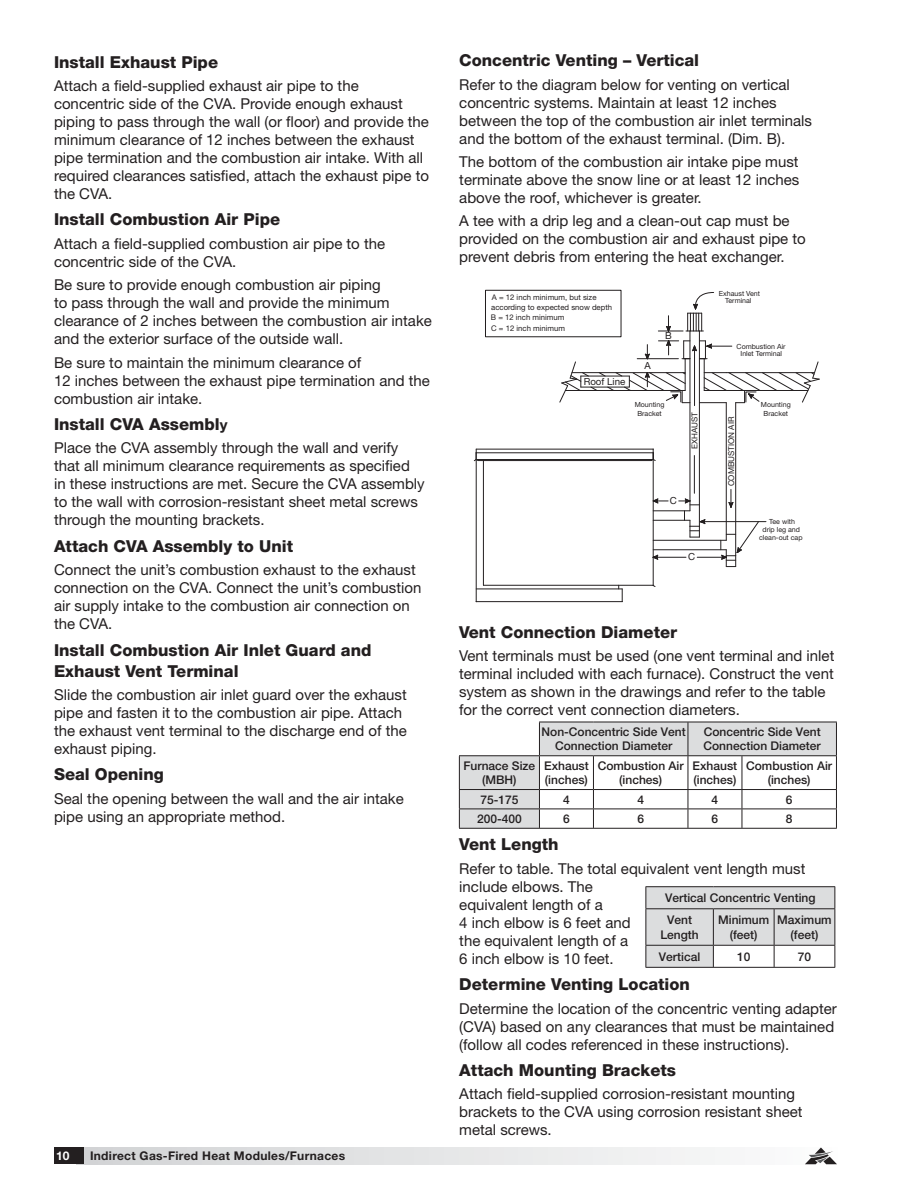
<style>
.page{position:relative;width:918px;height:1188px;background:#fff}
.page>*{position:absolute;margin:0;border:0;box-sizing:border-box;transform-origin:0 0}
.t1{font:800 16.5px/21px "Helvetica Neue LT Std";color:#231f20}
.t2{font:15px/18px "Helvetica Neue LT Std";color:#231f20}
.t3{font:500 12px/14.4px "Helvetica Neue LT Std";color:#231f20;text-align:center}
.t4{font:700 12px "Helvetica Neue LT Std";letter-spacing:.025em;color:#231f20}
.t5{font:700 12px "Helvetica Neue LT Std";color:#fff}
.t6{font:9.75px "Helvetica Neue LT Std";color:#231f20}
.t7{font:8.1px "Helvetica Neue LT Std";color:#231f20}
.t8{font:7.8px/9.6px "Helvetica Neue LT Std";color:#221e1f}
.t9{font:7.05px/7.9px "Helvetica Neue LT Std";color:#231f20;text-align:center}
.s1{font-weight:700;font-size:15px}
</style>
<div class="page">
<div style="left:77px;top:1148px;width:760px;height:16px;background:linear-gradient(to right,#d1d3d4,#fcfcfc)"></div>
<div style="left:54px;top:1148px;width:30px;height:16px;background:#231f20"></div>
<svg style="left:805px;top:1148px;width:32px;height:16px"></svg>
<hr style="left:645px;top:886px;width:68px;height:1px;background:#231f20">
<hr style="left:713px;top:886px;width:122px;height:1px;background:#231f20">
<svg style="left:645px;top:887px;width:190px;height:80px"></svg>
<hr style="left:645px;top:967px;width:190px;height:1px;background:#231f20">
<svg style="left:459px;top:722px;width:378px;height:106px"></svg>
<hr style="left:459px;top:828px;width:378px;height:1px;background:#231f20">
<hr style="left:483px;top:461px;width:1px;height:124px;background:#231f20">
<hr style="left:476px;top:459px;width:1px;height:143px;background:#231f20">
<hr style="left:653px;top:459px;width:1px;height:127px;background:#231f20">
<hr style="left:476px;top:601px;width:146px;height:1px;background:#231f20">
<hr style="left:476px;top:589px;width:146px;height:1px;background:#231f20">
<hr style="left:483px;top:585px;width:170px;height:1px;background:#231f20">
<svg style="left:618px;top:585px;width:5px;height:17px"></svg>
<hr style="left:476px;top:452px;width:177px;height:1px;background:#231f20">
<hr style="left:476px;top:459px;width:177px;height:1px;background:#231f20">
<hr style="left:478px;top:460px;width:173px;height:1px;background:#231f20">
<hr style="left:476px;top:449px;width:177px;height:1px;background:#231f20">
<svg style="left:650px;top:449px;width:6px;height:13px"></svg>
<svg style="left:473px;top:449px;width:6px;height:13px"></svg>
<hr style="left:726px;top:403px;width:1px;height:137px;background:#231f20">
<hr style="left:735px;top:403px;width:1px;height:153px;background:#231f20">
<hr style="left:699px;top:331px;width:1px;height:195px;background:#231f20">
<hr style="left:690px;top:331px;width:1px;height:180px;background:#231f20">
<hr style="left:653px;top:540px;width:73px;height:1px;background:#231f20">
<hr style="left:653px;top:549px;width:73px;height:1px;background:#231f20">
<hr style="left:653px;top:520px;width:37px;height:1px;background:#231f20">
<hr style="left:653px;top:510px;width:37px;height:1px;background:#231f20">
<hr style="left:694px;top:456px;width:1px;height:37px;background:#231f20">
<hr style="left:694px;top:346px;width:1px;height:60px;background:#231f20">
<hr style="left:653px;top:557px;width:33px;height:1px;background:#231f20">
<hr style="left:700px;top:521px;width:66px;height:1px;background:#231f20">
<div style="left:485px;top:290px;width:136px;height:47px;border:1px solid #221e1f"></div>
<svg style="left:652px;top:554px;width:7px;height:6px"></svg>
<svg style="left:652px;top:498px;width:16px;height:6px"></svg>
<svg style="left:679px;top:489px;width:80px;height:78px"></svg>
<svg style="left:658px;top:292px;width:56px;height:40px"></svg>
<svg style="left:559px;top:340px;width:261px;height:63px"></svg>
<p class="t1" style="left:54px;top:53px;width:166px">Install Exhaust Pipe</p>
<p class="t2" style="left:54px;top:78px;width:377px">Attach a field-supplied exhaust air pipe to the concentric side of the CVA. Provide enough exhaust piping to pass through the wall (or floor) and provide the minimum clearance of 12 inches between the exhaust pipe termination and the combustion air intake. With all required clearances satisfied, attach the exhaust pipe to the CVA.</p>
<p class="t1" style="left:54px;top:211px;width:228px">Install Combustion Air Pipe</p>
<p class="t2" style="left:54px;top:236px;width:333px">Attach a field-supplied combustion air pipe to the concentric side of the CVA.</p>
<p class="t2" style="left:54px;top:277px;width:379px">Be sure to provide enough combustion air piping<br>to pass through the wall and provide the minimum clearance of 2 inches between the combustion air intake and the exterior surface of the outside wall.</p>
<p class="t2" style="left:54px;top:355px;width:377px">Be sure to maintain the minimum clearance of<br>12 inches between the exhaust pipe termination and the combustion air intake.</p>
<p class="t1" style="left:54px;top:415px;width:175px">Install CVA Assembl<span class="s1">y</span></p>
<p class="t2" style="left:54px;top:440px;width:372px">Place the CVA assembly through the wall and verify that all minimum clearance requirements as specified in these instructions are met. Secure the CVA assembly to the wall with corrosion-resistant sheet metal screws through the mounting brackets.</p>
<p class="t1" style="left:54px;top:537px;width:241px">Attach CVA Assembly to Unit</p>
<p class="t2" style="left:54px;top:562px;width:369px">Connect the unit’s combustion exhaust to the exhaust connection on the CVA. Connect the unit’s combustion air supply intake to the combustion air connection on the CVA.</p>
<p class="t1" style="left:54px;top:641px;width:319px">Install Combustion Air Inlet Guard and<br>Exhaust Vent Terminal</p>
<p class="t2" style="left:54px;top:687px;width:354px">Slide the combustion air inlet guard over the exhaust pipe and fasten it to the combustion air pipe. Attach the exhaust vent terminal to the discharge end of the exhaust piping.</p>
<p class="t1" style="left:54px;top:766px;width:112px">Seal Opening</p>
<p class="t2" style="left:54px;top:791px;width:351px">Seal the opening between the wall and the air intake pipe using an appropriate method.</p>
<p class="t5" style="left:56px;top:1152px;width:15px">10</p>
<p class="t4" style="left:90px;top:1152px;width:257px">Indirect Gas-Fired Heat Modules/Furnaces</p>
<p class="t1" style="left:459px;top:51px;width:241px">Concentric Venting – Vertical</p>
<p class="t2" style="left:459px;top:76px;width:354px">Refer to the diagram below for venting on vertical concentric systems. Maintain at least 12 inches between the top of the combustion air inlet terminals and the bottom of the exhaust terminal. (Dim. B).</p>
<p class="t2" style="left:459px;top:154px;width:342px;text-align:justify">The bottom of the combustion air intake pipe must terminate above the snow line or at least 12 inches above the roof, whichever is greater.</p>
<p class="t2" style="left:459px;top:213px;width:348px">A tee with a drip leg and a clean-out cap must be provided on the combustion air and exhaust pipe to prevent debris from entering the heat exchanger.</p>
<p class="t8" style="left:491px;top:293px;width:122px">A = 12 inch minimum, but size according to expected snow depth</p>
<p class="t8" style="left:491px;top:313px;width:76px;line-height:10.4px">B = 12 inch minimum<br>C = 12 inch minimum</p>
<p class="t6" style="left:584px;top:378px;width:43px">Roof Line</p>
<p class="t6" style="left:644px;top:362px;width:8px">A</p>
<p class="t6" style="left:665px;top:332px;width:8px">B</p>
<p class="t9" style="left:719px;top:290px;width:43px">Exhaust Vent<br>Terminal</p>
<p class="t9" style="left:737px;top:343px;width:50px">Combustion Air<br>Inlet Terminal</p>
<p class="t9" style="left:635px;top:401px;width:31px;line-height:8.4px">Mounting<br>Bracket</p>
<p class="t9" style="left:761px;top:401px;width:31px;line-height:8.4px">Mounting<br>Bracket</p>
<p class="t7" style="left:692px;top:449px;width:38px;rotate:-90deg">EXHAUST</p>
<p class="t7" style="left:728px;top:486px;width:71px;rotate:-90deg">COMBUSTION AIR</p>
<p class="t6" style="left:670px;top:497px;width:9px">C</p>
<p class="t6" style="left:688px;top:554px;width:9px">C</p>
<p class="t9" style="left:759px;top:518px;width:45px">Tee with<br>drip leg and clean-out cap</p>
<p class="t1" style="left:459px;top:623px;width:220px">Vent Connection Diameter</p>
<p class="t2" style="left:459px;top:648px;width:377px">Vent terminals must be used (one vent terminal and inlet terminal included with each furnace). Construct the vent system as shown in the drawings and refer to the table for the correct vent connection diameters.</p>
<p class="t3" style="left:542px;top:725px;width:146px">Non-Concentric Side Vent<br>Connection Diameter</p>
<p class="t3" style="left:704px;top:725px;width:119px;text-align:left">Concentric Side Vent<br>Connection Diameter</p>
<p class="t3" style="left:464px;top:759px;width:73px">Furnace Size (MBH)</p>
<p class="t3" style="left:544px;top:759px;width:46px;text-align:left">Exhaust (inches)</p>
<p class="t3" style="left:598px;top:759px;width:88px">Combustion Air (inches)</p>
<p class="t3" style="left:693px;top:759px;width:46px;text-align:left">Exhaust (inches)</p>
<p class="t3" style="left:746px;top:759px;width:88px">Combustion Air (inches)</p>
<p class="t3" style="left:480px;top:793px;width:40px">75-175</p>
<p class="t3" style="left:563px;top:793px;width:8px">4</p>
<p class="t3" style="left:637px;top:793px;width:8px">4</p>
<p class="t3" style="left:712px;top:793px;width:8px">4</p>
<p class="t3" style="left:786px;top:793px;width:8px">6</p>
<p class="t3" style="left:477px;top:812px;width:46px">200-400</p>
<p class="t3" style="left:563px;top:812px;width:8px">6</p>
<p class="t3" style="left:637px;top:812px;width:8px">6</p>
<p class="t3" style="left:712px;top:812px;width:8px">6</p>
<p class="t3" style="left:786px;top:812px;width:8px">8</p>
<p class="t1" style="left:459px;top:835px;width:101px">Vent Length</p>
<p class="t2" style="left:459px;top:861px;width:348px">Refer to table. The total equivalent vent length must include elbows. The<br>equivalent length of a<br>4 inch elbow is 6 feet and<br>the equivalent length of a<br>6 inch elbow is 10 feet.</p>
<p class="t1" style="left:459px;top:975px;width:232px">Determine Venting Location</p>
<p class="t2" style="left:459px;top:1000px;width:379px">Determine the location of the concentric venting adapter (CVA) based on any clearances that must be maintained (follow all codes referenced in these instructions).</p>
<p class="t1" style="left:459px;top:1061px;width:218px">Attach Mounting Brackets</p>
<p class="t2" style="left:459px;top:1086px;width:345px">Attach field-supplied corrosion-resistant mounting brackets to the CVA using corrosion resistant sheet metal screws.</p>
<p class="t3" style="left:665px;top:888px;width:152px;line-height:22px;text-align:left">Vertical Concentric Venting<br>Vent</p>
<p class="t3" style="left:660px;top:928px;width:40px">Length</p>
<p class="t3" style="left:718px;top:914px;width:53px">Minimum (feet)</p>
<p class="t3" style="left:777px;top:914px;width:56px">Maximum (feet)</p>
<p class="t3" style="left:659px;top:950px;width:43px">Vertical</p>
<p class="t3" style="left:737px;top:950px;width:15px">10</p>
<p class="t3" style="left:798px;top:950px;width:15px">70</p>
</div>
